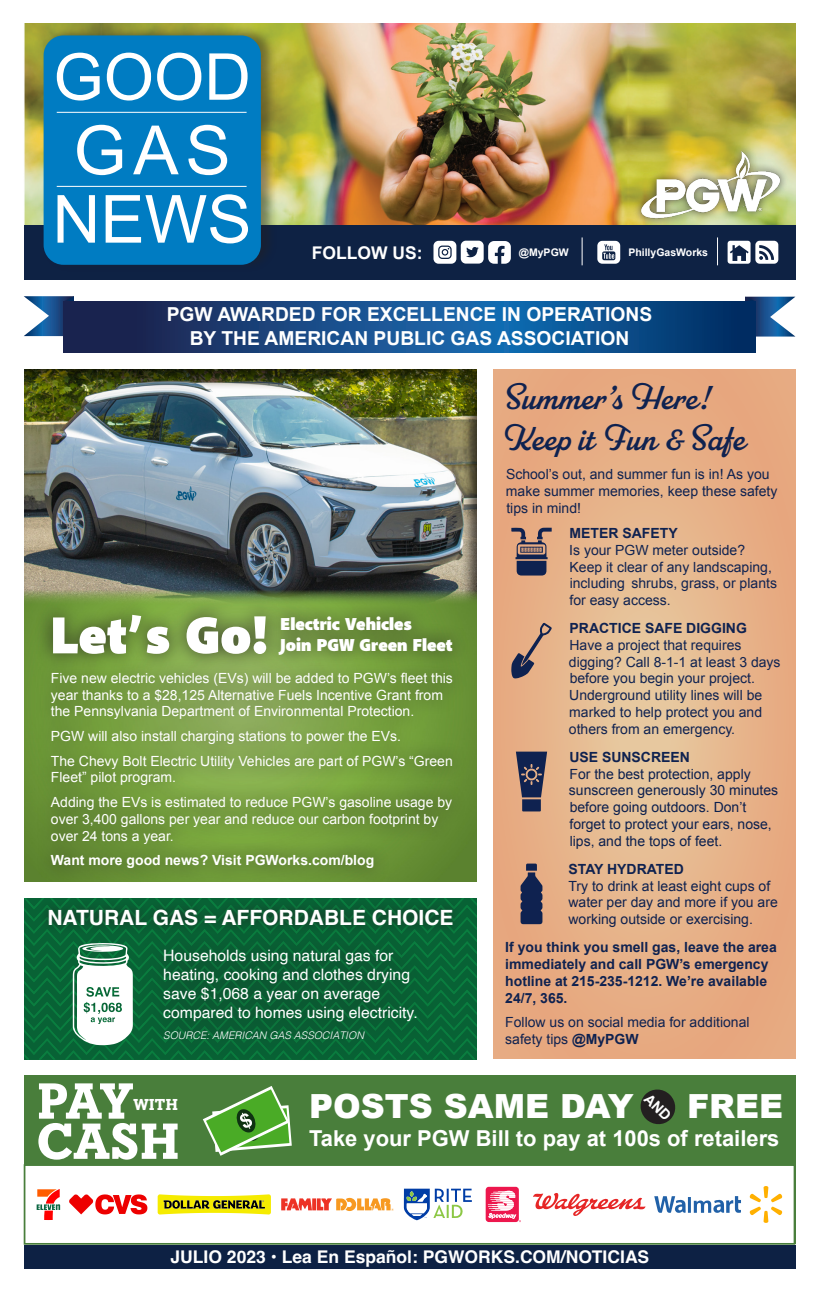
<style>
.page{position:relative;width:819px;height:1292px;background:#fff}
.page>*{position:absolute;margin:0;border:0;box-sizing:border-box;transform-origin:0 0}
.t1{font:68.08px "Arial";color:#fff}
.t2{font:66.33px "Arial";color:#fff}
.t3{font:64.75px "Arial";color:#fff}
.t4{font:900 52.5px "Akagi Pro";color:#fff}
.t5{font:700 50.4px "Davis";letter-spacing:-.005em;color:#fff}
.t6{font:36.75px "Parkside";color:#0f2250}
.t7{font:900 33.25px "Arial";color:#fff}
.t8{font:700 21.88px "Arial";color:#fff}
.t9{font:700 21px "Helvetica";color:#fff}
.t10{font:700 19.25px "Arial";color:#fff}
.t11{font:700 17.5px "Helvetica";color:#fff}
.t12{font:900 17.5px "Akagi Pro";color:#fff}
.t13{font:700 17.5px "Arial";color:#fff}
.t14{font:15.75px/18.9px "Helvetica";color:#fff}
.t15{font:700 15.75px "Davis";color:#fff}
.t16{font:14px/16.8px "Arial";color:#fff}
.t17{font:14px/16.8px "Arial";color:#102351}
.t18{font:700 14px/16.8px "Arial";color:#0f2250}
.t19{font:14px/16.8px "Arial";color:#0c204e}
.t20{font:14px/16.8px "Arial";color:#0f2250}
.t21{font:14px/16.8px "Arial";color:#0e214f}
.t22{font:700 14px "Arial";color:#fff}
.t23{font:italic 300 10.5px "Helvetica";color:#fff}
.t24{font:700 10.5px "Arial";color:#fff}
.s1{font-weight:700}
</style>
<div class="page">
<img style="left:24px;top:24px;width:771px;height:201px">
<div style="left:24px;top:225px;width:771px;height:55px;background:#0e2244"></div>
<div style="left:42px;top:25px;width:236px;height:247px;background:#231f20;opacity:.48"></div>
<div style="left:44px;top:35px;width:217px;height:230px;background:#007cc2;border-radius:20px"></div>
<hr style="left:57px;top:112px;width:190px;height:1px;background:#fff">
<hr style="left:57px;top:186px;width:190px;height:1px;background:#fff">
<div style="left:632px;top:144px;width:156px;height:83px;background:#231f20;opacity:.75"></div>
<img style="left:638px;top:144px;width:145px;height:81px">
<svg style="left:433px;top:241px;width:78px;height:23px"></svg>
<svg style="left:597px;top:241px;width:23px;height:23px"></svg>
<svg style="left:728px;top:241px;width:50px;height:23px"></svg>
<svg style="left:582px;top:237px;width:1px;height:28px"></svg>
<svg style="left:717px;top:237px;width:1px;height:28px"></svg>
<div style="left:24px;top:1244px;width:771px;height:24px;background:#0d2144"></div>
<div style="left:24px;top:1075px;width:771px;height:168px;background:#497e3b"></div>
<div style="left:24px;top:1164px;width:771px;height:80px;background:#fff;border:2px solid #497e3b"></div>
<svg style="left:486px;top:1186px;width:35px;height:36px"></svg>
<svg style="left:281px;top:1197px;width:113px;height:14px"></svg>
<svg style="left:158px;top:1194px;width:113px;height:20px;background:#c4bd23"></svg>
<svg style="left:69px;top:1194px;width:78px;height:20px"></svg>
<svg style="left:37px;top:1189px;width:23px;height:31px"></svg>
<svg style="left:404px;top:1188px;width:68px;height:32px"></svg>
<svg style="left:533px;top:1193px;width:112px;height:23px"></svg>
<svg style="left:654px;top:1196px;width:87px;height:17px"></svg>
<svg style="left:750px;top:1186px;width:32px;height:37px"></svg>
<svg style="left:203px;top:1086px;width:89px;height:69px"></svg>
<div style="left:139px;top:926px;width:298px;height:137px;background:#231f20;opacity:.75"></div>
<svg style="left:24px;top:898px;width:453px;height:161px;background:#1b6f44"></svg>
<div style="left:39px;top:900px;width:423px;height:34px;background:#231f20;opacity:.75"></div>
<svg style="left:493px;top:369px;width:302px;height:689px;background:#e6b188"></svg>
<svg style="left:521px;top:863px;width:21px;height:61px"></svg>
<svg style="left:516px;top:751px;width:31px;height:60px;background:#565061"></svg>
<div style="left:528px;top:770px;width:7px;height:8px;background:#0f2250;border-radius:50%"></div>
<svg style="left:511px;top:527px;width:41px;height:48px;background:#846c6b"></svg>
<svg style="left:511px;top:622px;width:41px;height:56px;background:#b68f7a"></svg>
<svg style="left:24px;top:296px;width:50px;height:57px"></svg>
<svg style="left:745px;top:297px;width:50px;height:56px"></svg>
<svg style="left:64px;top:301px;width:691px;height:52px;background:#134680"></svg>
<img style="left:24px;top:606px;width:453px;height:275px">
<div style="left:34px;top:656px;width:435px;height:228px;background:#231f20;opacity:.75"></div>
<div style="left:23px;top:368px;width:455px;height:238px;background:#231f20;opacity:.75"></div>
<div style="left:35px;top:598px;width:248px;height:73px;background:#231f20;opacity:.75"></div>
<div style="left:263px;top:600px;width:206px;height:70px;background:#231f20;opacity:.75"></div>
<svg style="left:640px;top:1089px;width:36px;height:36px"></svg>
<p class="t3" style="left:53px;top:35px;width:199px">GOOD</p>
<p class="t1" style="left:74px;top:106px;width:159px">GAS</p>
<p class="t2" style="left:52px;top:176px;width:201px">NEWS</p>
<p class="t13" style="left:312px;top:241px;width:112px">FOLLOW US:</p>
<p class="t24" style="left:519px;top:245px;width:51px">@MyPGW</p>
<p class="t24" style="left:628px;top:245px;width:81px">PhillyGasWorks</p>
<p class="t10" style="left:167px;top:302px;width:487px">PGW AWARDED FOR EXCELLENCE IN OPERATIONS</p>
<p class="t10" style="left:190px;top:325px;width:441px">BY THE AMERICAN PUBLIC GAS ASSOCIATION</p>
<p class="t4" style="left:51px;top:603px;width:219px">Let’s Go!</p>
<p class="t12" style="left:281px;top:613px;width:133px">Electric Vehicles</p>
<p class="t12" style="left:281px;top:634px;width:174px">Join PGW Green Fleet</p>
<p class="t16" style="left:51px;top:669px;width:404px">Five new electric vehicles (EVs) will be added to PGW’s fleet this year thanks to a $28,125 Alternative Fuels Incentive Grant from the Pennsylvania Department of Environmental Protection.</p>
<p class="t16" style="left:51px;top:728px;width:352px">PGW will also install charging stations to power the EVs.</p>
<p class="t16" style="left:51px;top:752px;width:403px">The Chevy Bolt Electric Utility Vehicles are part of PGW’s “Green<br>Fleet” pilot program.</p>
<p class="t16" style="left:51px;top:794px;width:403px">Adding the EVs is estimated to reduce PGW’s gasoline usage by over 3,400 gallons per year and reduce our carbon footprint by over 24 tons a year.</p>
<p class="t22" style="left:51px;top:851px;width:325px">Want more good news? Visit PGWorks.com/blog</p>
<p class="t9" style="left:47px;top:905px;width:408px">NATURAL GAS = AFFORDABLE CHOICE</p>
<p class="t14" style="left:163px;top:946px;width:256px">Households using natural gas for heating, cooking and clothes drying save $1,068 a year on average compared to homes using electricity.</p>
<p class="t23" style="left:163px;top:1026px;width:202px">SOURCE: AMERICAN GAS ASSOCIATION</p>
<p class="t6" style="left:502px;top:375px;width:209px">Summer’s Here!</p>
<p class="t6" style="left:500px;top:416px;width:247px">Keep it Fun &amp; Safe</p>
<p class="t20" style="left:506px;top:466px;width:273px">School’s out, and summer fun is in! As you make summer memories, keep these safety tips in mind!</p>
<p class="t18" style="left:570px;top:525px;width:110px">METER SAFETY</p>
<p class="t17" style="left:569px;top:541px;width:209px">Is your PGW meter outside?<br>Keep it clear of any landscaping, including shrubs, grass, or plants for easy access.</p>
<p class="t18" style="left:570px;top:620px;width:179px">PRACTICE SAFE DIGGING</p>
<p class="t17" style="left:569px;top:636px;width:213px">Have a project that requires digging? Call 8-1-1 at least 3 days before you begin your project.<br>Underground utility lines will be marked to help protect you and others from an emergency.</p>
<p class="t18" style="left:569px;top:749px;width:122px">USE SUNSCREEN</p>
<p class="t19" style="left:569px;top:765px;width:211px">For the best protection, apply sunscreen generously 30 minutes before going outdoors. Don’t forget to protect your ears, nose, lips, and the tops of feet.</p>
<p class="t18" style="left:569px;top:861px;width:117px">STAY HYDRATED</p>
<p class="t21" style="left:569px;top:877px;width:211px">Try to drink at least eight cups of water per day and more if you are working outside or exercising.</p>
<p class="t18" style="left:505px;top:939px;width:273px">If you think you smell gas, leave the area immediately and call PGW’s emergency hotline at 215-235-1212. We’re available<br>24/7, 365.</p>
<p class="t20" style="left:505px;top:1014px;width:246px">Follow us on social media for additional safety tips <span class="s1">@MyPGW</span></p>
<p class="t5" style="left:37px;top:1071px;width:98px">PAY</p>
<p class="t5" style="left:37px;top:1112px;width:145px">CASH</p>
<p class="t15" style="left:134px;top:1095px;width:46px">WITH</p>
<p class="t7" style="left:309px;top:1081px;width:326px">POSTS SAME DAY</p>
<p class="t7" style="left:687px;top:1081px;width:98px">FREE</p>
<p class="t8" style="left:309px;top:1124px;width:472px">Take your PGW Bill to pay at 100s of retailers</p>
<p class="t11" style="left:171px;top:1246px;width:480px">JULIO 2023 • Lea En Español: PGWORKS.COM/NOTICIAS</p>
</div>
